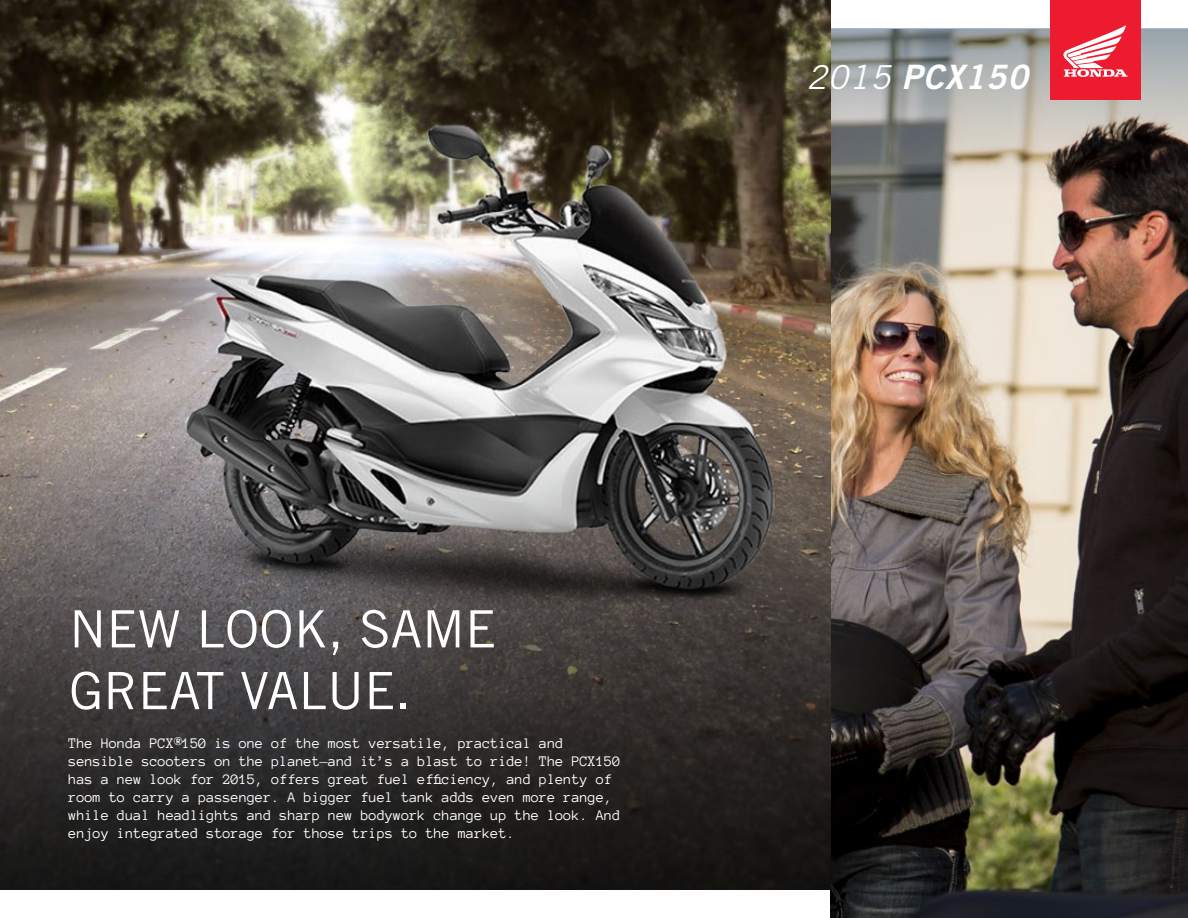
<style>
.page{position:relative;width:1188px;height:918px;background:#fff}
.page>*{position:absolute;margin:0;border:0;box-sizing:border-box;transform-origin:0 0}
.t1{font:51.45px/61.8px "Trade Gothic";color:#fff}
.t2{font:italic 33.6px "Trade Gothic Bold Two";letter-spacing:.03em;color:#fff}
.t3{font:15px/18px "Anonymous Pro";letter-spacing:-.005em;color:#fff}
.s1{font-family:"Trade Gothic";font-size:33px}
</style>
<div class="page">
<img style="left:831px;top:197px;width:357px;height:721px">
<svg style="left:831px;top:29px;width:357px;height:168px;background:#918f8a"></svg>
<img style="left:0;top:0;width:831px;height:388px">
<svg style="left:0;top:388px;width:831px;height:502px;background:#474442"></svg>
<div style="left:1050px;top:0;width:91px;height:99px;background:#ed1b2f"></div>
<svg style="left:1064px;top:25px;width:64px;height:52px"></svg>
<h2 class="t2" style="left:807px;top:56px;width:223px"><span class="s1">2015</span> PCX150</h2>
<h1 class="t1" style="left:69px;top:598px;width:429px">NEW LOOK, SAME<br>GREAT VALUE.</h1>
<p class="t3" style="left:69px;top:734px;width:553px">The Honda PCX®150 is one of the most versatile, practical and sensible scooters on the planet—and it’s a blast to ride! The PCX150 has a new look for 2015, offers great fuel efficiency, and plenty of room to carry a passenger. A bigger fuel tank adds even more range, while dual headlights and sharp new bodywork change up the look. And enjoy integrated storage for those trips to the market.</p>
</div>
